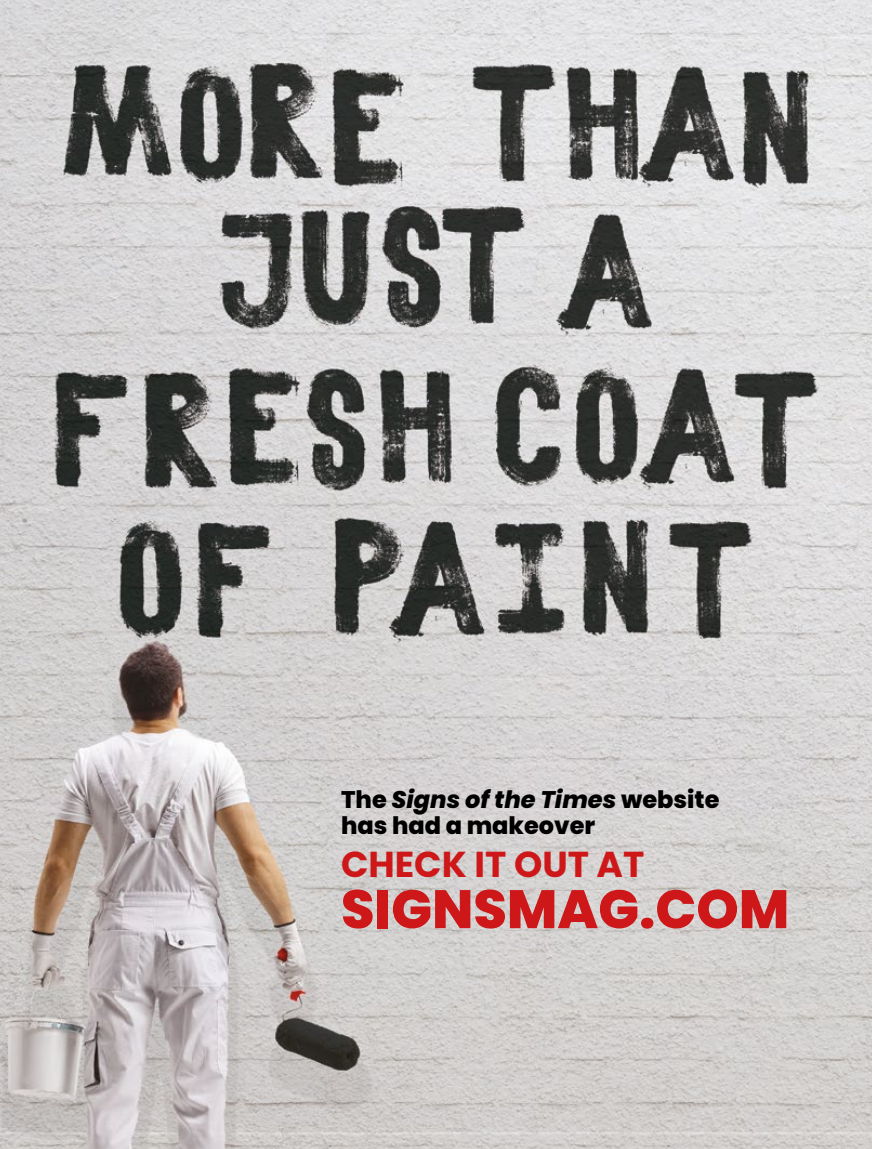
<style>
.page{position:relative;width:872px;height:1149px;background:#fff}
.page>*{position:absolute;margin:0;border:0;box-sizing:border-box;transform-origin:0 0}
.t1{font:800 54px "Poppins";color:#cd1719}
.t2{font:700 36px "Poppins";color:#cd1719}
.t3{font:800 24px/25.5px "Poppins";color:#000}
.s1{font-style:italic}
</style>
<div class="page">
<img style="left:0;top:0;width:872px;height:1148px">
<p class="t3" style="left:341px;top:786px;width:380px">The <span class="s1">Signs of the Times</span> website has had a makeover</p>
<h2 class="t2" style="left:341px;top:843px;width:305px">CHECK IT OUT AT</h2>
<h1 class="t1" style="left:341px;top:877px;width:450px">SIGNSMAG.COM</h1>
</div>
